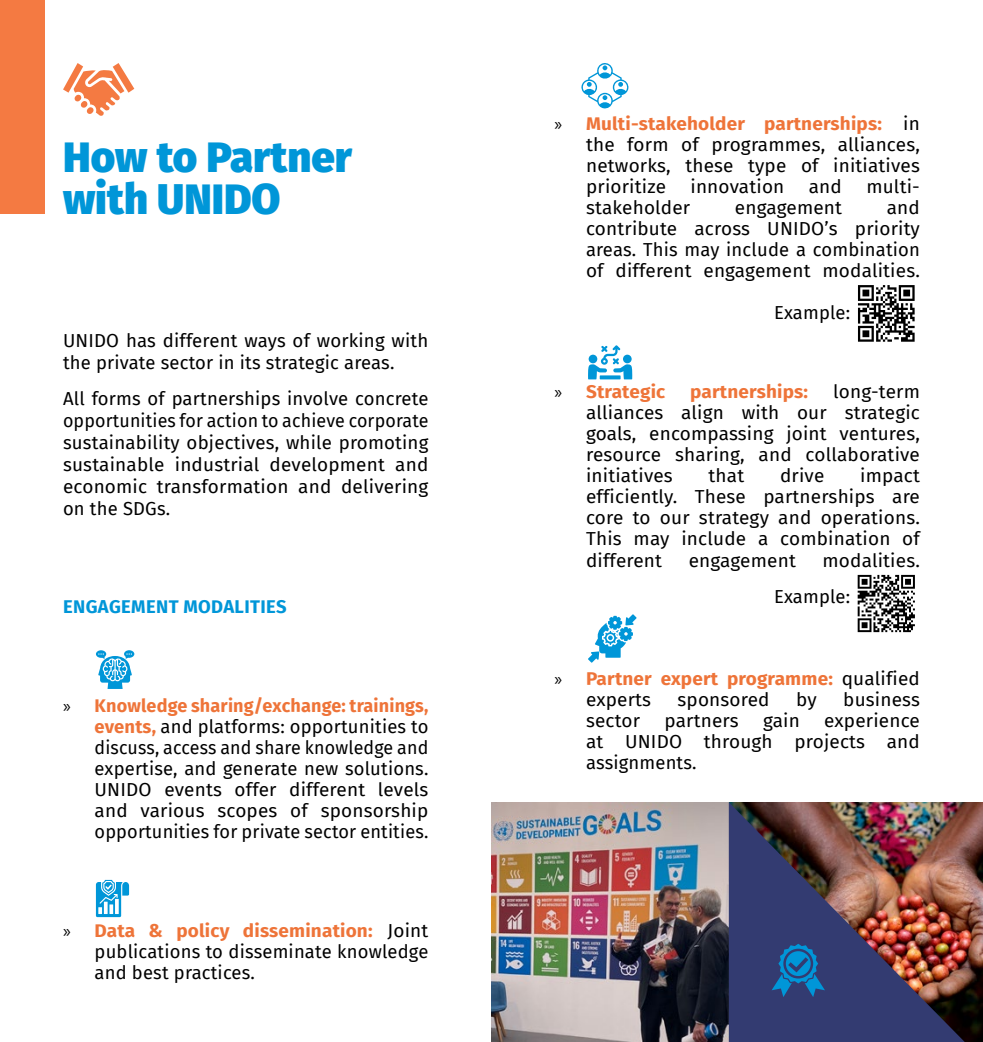
<style>
.page{position:relative;width:983px;height:1042px;background:#fff}
.page>*{position:absolute;margin:0;border:0;box-sizing:border-box;transform-origin:0 0}
.t1{font:900 42px/42px "Fira Sans";color:#0096d8}
.t2{font:18.38px/21px "Fira Sans";letter-spacing:.01em;color:#000;text-align:justify}
.t3{font:700 18.38px/21px "Fira Sans";letter-spacing:.01em;color:#ee7439}
.t4{font:700 18.38px "Fira Sans";letter-spacing:.02em;color:#0096d8}
.s1{font-family:"Myriad Pro"}
.s2{font-weight:700;color:#ee7439}
.s3{font-family:"Myriad Pro";font-weight:400;color:#000}
.s4{font-weight:400;color:#000}
</style>
<div class="page">
<div style="left:0;top:0;width:45px;height:213px;background:#f47a42"></div>
<svg style="left:63px;top:63px;width:71px;height:53px"></svg>
<svg style="left:588px;top:614px;width:48px;height:48px"></svg>
<svg style="left:588px;top:345px;width:44px;height:34px"></svg>
<svg style="left:96px;top:650px;width:38px;height:39px"></svg>
<svg style="left:96px;top:880px;width:33px;height:37px"></svg>
<svg style="left:581px;top:63px;width:47px;height:46px"></svg>
<img style="left:964px;top:802px;width:18px;height:240px">
<img style="left:491px;top:802px;width:237px;height:240px">
<img style="left:728px;top:802px;width:236px;height:240px">
<svg style="left:771px;top:944px;width:53px;height:53px;background:#1d609b"></svg>
<svg style="left:914px;top:285px;width:1px;height:57px"></svg>
<svg style="left:858px;top:285px;width:56px;height:57px"></svg>
<svg style="left:857px;top:574px;width:58px;height:59px"></svg>
<svg style="left:857px;top:575px;width:57px;height:57px"></svg>
<h1 class="t1" style="left:63px;top:132px;width:290px">How to Partner with UNIDO</h1>
<p class="t2" style="left:63px;top:329px;width:367px;line-height:21.9px">UNIDO has different ways of working with the private sector in its strategic areas.</p>
<p class="t2" style="left:63px;top:387px;width:367px;line-height:21.9px">All forms of partnerships involve concrete opportunities for action to achieve corporate sustainability objectives, while promoting sustainable industrial development and economic transformation and delivering on the SDGs.</p>
<p class="t4" style="left:63px;top:591px;width:225px">ENGAGEMENT MODALITIES</p>
<p class="t2" style="left:94px;top:695px;width:335px;text-indent:-32px"><span class="s1">»</span> <span class="s2">Knowledge sharing/exchange: trainings, events,</span> and platforms: opportunities to discuss, access and share knowledge and expertise, and generate new solutions.<br>UNIDO events offer different levels and various scopes of sponsorship opportunities for private sector entities.</p>
<p class="t2" style="left:94px;top:920px;width:335px;text-indent:-32px"><span class="s1">»</span> <span class="s2">Data &amp; policy dissemination:</span> Joint publications to disseminate knowledge and best practices.</p>
<p class="t2" style="left:586px;top:112px;width:335px;text-indent:-32px"><span class="s1">»</span> <span class="s2">Multi-stakeholder partnerships:</span> in the form of programmes, alliances, networks, these type of initiatives prioritize</p>
<p class="t2" style="left:690px;top:175px;width:95px">innovation</p>
<p class="t2" style="left:808px;top:175px;width:35px">and</p>
<p class="t2" style="left:866px;top:175px;width:55px">multi-</p>
<p class="t2" style="left:586px;top:196px;width:106px">stakeholder</p>
<p class="t2" style="left:734px;top:196px;width:109px">engagement</p>
<p class="t2" style="left:586px;top:196px;width:335px;text-indent:301px">and contribute across UNIDO’s priority areas. This may include a combination of different engagement modalities.</p>
<p class="t2" style="left:773px;top:301px;width:78px">Example:</p>
<p class="t3" style="left:554px;top:380px;width:112px"><span class="s3">»</span> Strategic</p>
<p class="t3" style="left:690px;top:380px;width:119px">partnerships:</p>
<p class="t2" style="left:586px;top:381px;width:335px;text-indent:247px">long-term alliances align with our strategic goals, encompassing joint ventures, resource sharing, and collaborative initiatives</p>
<p class="t2" style="left:586px;top:465px;width:335px;text-indent:274px">impact efficiently. These partnerships are core to our strategy and operations.<br>This may include a combination of different</p>
<p class="t2" style="left:708px;top:465px;width:37px">that</p>
<p class="t2" style="left:779px;top:465px;width:46px">drive</p>
<p class="t2" style="left:773px;top:541px;width:147px;line-height:36.8px;text-indent:48px">modalities.<br>Example:</p>
<p class="t2" style="left:688px;top:549px;width:109px">engagement</p>
<p class="t3" style="left:586px;top:666px;width:335px;text-indent:-32px"><span class="s3">»</span> Partner expert programme: <span class="s4">qualified experts</span></p>
<p class="t2" style="left:677px;top:688px;width:94px">sponsored</p>
<p class="t2" style="left:795px;top:688px;width:22px">by</p>
<p class="t2" style="left:843px;top:688px;width:78px">business</p>
<p class="t2" style="left:586px;top:709px;width:56px">sector</p>
<p class="t2" style="left:664px;top:709px;width:76px">partners</p>
<p class="t2" style="left:762px;top:709px;width:38px">gain</p>
<p class="t2" style="left:586px;top:709px;width:335px;text-indent:238px">experience at UNIDO through projects and assignments.</p>
</div>
